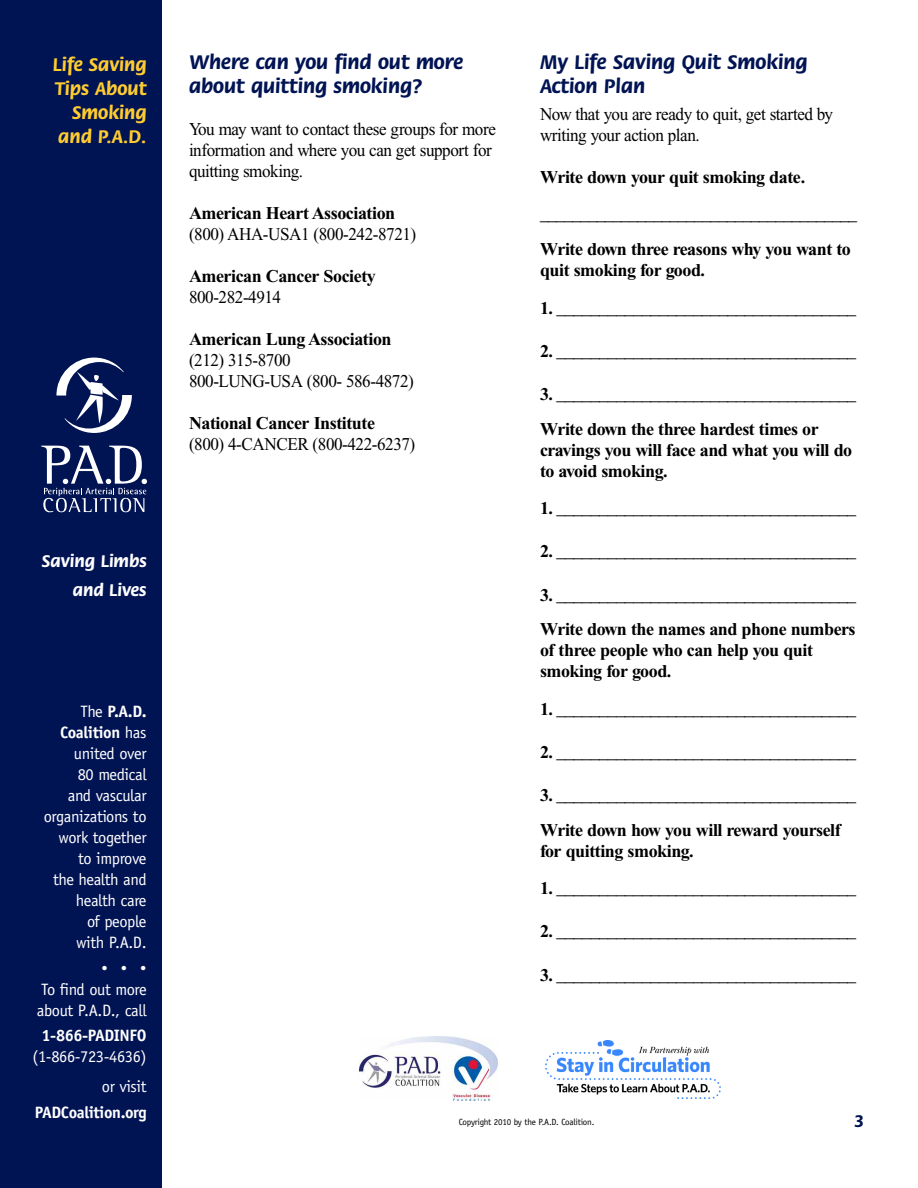
<style>
.page{position:relative;width:918px;height:1188px;background:#fff}
.page>*{position:absolute;margin:0;border:0;box-sizing:border-box;transform-origin:0 0}
.t1{font:700 21px/24px "Flora";color:#001353}
.t2{font:700 19.5px/24px "Flora";color:#fecc30;text-align:right}
.t3{font:700 18px/21px "Times New Roman";letter-spacing:-.025em;color:#000}
.t4{font:18px/21px "Times New Roman";letter-spacing:-.025em;color:#000;scale:.95 1}
.t5{font:700 18px/28.5px "Flora";color:#fff;text-align:right}
.t6{font:18px "Times New Roman";color:#fff}
.t7{font:700 18px "Flora";color:#001353}
.t8{font:16.5px/21px "Officina Sans";letter-spacing:-.025em;color:#fff;text-align:right}
.t9{font:700 16.5px "Officina Sans";letter-spacing:-.025em;color:#fff}
.t10{font:9px "Officina Sans";letter-spacing:-.025em;color:#000}
.s1{font-weight:700}
</style>
<div class="page">
<div style="left:0;top:0;width:162px;height:1188px;background:#001353"></div>
<img style="left:360px;top:1037px;width:137px;height:64px">
<img style="left:545px;top:1041px;width:176px;height:58px">
<svg style="left:41px;top:446px;width:106px;height:66px"></svg>
<svg style="left:56px;top:358px;width:76px;height:75px"></svg>
<p class="t2" style="left:53px;top:54px;width:95px">Life Saving<br>Tips About<br>Smoking and P.A.D.</p>
<p class="t5" style="left:42px;top:548px;width:106px">Saving Limbs and Lives</p>
<p class="t8" style="left:44px;top:702px;width:104px">The <span class="s1">P.A.D.<br>Coalition</span> has united over<br>80 medical<br>and vascular organizations to work together to improve<br>the health and health care<br>of people<br>with P.A.D.</p>
<p class="t6" style="left:102px;top:961px;width:46px">• • •</p>
<p class="t8" style="left:37px;top:980px;width:111px;text-align:left">To find out more about P.A.D., call</p>
<p class="t9" style="left:42px;top:1029px;width:107px">1-866-PADINFO</p>
<p class="t8" style="left:32px;top:1043px;width:116px;line-height:30px">(1-866-723-4636) or visit</p>
<p class="t9" style="left:35px;top:1106px;width:113px">PADCoalition.org</p>
<p class="t1" style="left:189px;top:52px;width:276px">Where can you find out more about quitting smoking?</p>
<p class="t4" style="left:189px;top:121px;width:325px">You may want to contact these groups for more information and where you can get support for quitting smoking.</p>
<p class="t3" style="left:189px;top:205px;width:208px">American Heart Association</p>
<p class="t4" style="left:189px;top:226px;width:241px">(800) AHA-USA1 (800-242-8721)</p>
<p class="t3" style="left:189px;top:268px;width:188px">American Cancer Society</p>
<p class="t4" style="left:189px;top:289px;width:99px">800-282-4914</p>
<p class="t3" style="left:189px;top:331px;width:204px">American Lung Association</p>
<p class="t4" style="left:189px;top:352px;width:238px">(212) 315-8700<br>800-LUNG-USA (800- 586-4872)</p>
<p class="t3" style="left:189px;top:415px;width:188px">National Cancer Institute</p>
<p class="t4" style="left:189px;top:436px;width:240px">(800) 4-CANCER (800-422-6237)</p>
<p class="t1" style="left:540px;top:52px;width:269px">My Life Saving Quit Smoking<br>Action Plan</p>
<p class="t4" style="left:540px;top:106px;width:310px">Now that you are ready to quit, get started by writing your action plan.</p>
<p class="t3" style="left:540px;top:169px;width:267px">Write down your quit smoking date.</p>
<p class="t4" style="left:540px;top:206px;width:335px">_______________________________________</p>
<p class="t3" style="left:540px;top:240px;width:312px">Write down three reasons why you want to quit smoking for good.</p>
<p class="t3" style="left:540px;top:299px;width:318px">1. ___________________________________</p>
<p class="t3" style="left:540px;top:342px;width:318px">2. ___________________________________</p>
<p class="t3" style="left:540px;top:379px;width:318px;line-height:34.5px">3. ___________________________________<br>Write down the three hardest times or</p>
<p class="t3" style="left:540px;top:441px;width:314px">cravings you will face and what you will do to avoid smoking.</p>
<p class="t3" style="left:540px;top:500px;width:318px">1. ___________________________________</p>
<p class="t3" style="left:540px;top:543px;width:318px">2. ___________________________________</p>
<p class="t3" style="left:540px;top:579px;width:318px;line-height:34.5px">3. ___________________________________<br>Write down the names and phone numbers</p>
<p class="t3" style="left:540px;top:641px;width:275px">of three people who can help you quit smoking for good.</p>
<p class="t3" style="left:540px;top:700px;width:318px">1. ___________________________________</p>
<p class="t3" style="left:540px;top:743px;width:318px">2. ___________________________________</p>
<p class="t3" style="left:540px;top:780px;width:318px;line-height:34.5px">3. ___________________________________<br>Write down how you will reward yourself</p>
<p class="t3" style="left:540px;top:842px;width:155px">for quitting smoking.</p>
<p class="t3" style="left:540px;top:880px;width:318px">1. ___________________________________</p>
<p class="t3" style="left:540px;top:923px;width:318px">2. ___________________________________</p>
<p class="t3" style="left:540px;top:966px;width:318px">3. ___________________________________</p>
<p class="t10" style="left:459px;top:1119px;width:137px">Copyright 2010 by the P.A.D. Coalition.</p>
<p class="t7" style="left:855px;top:1114px;width:10px">3</p>
</div>
